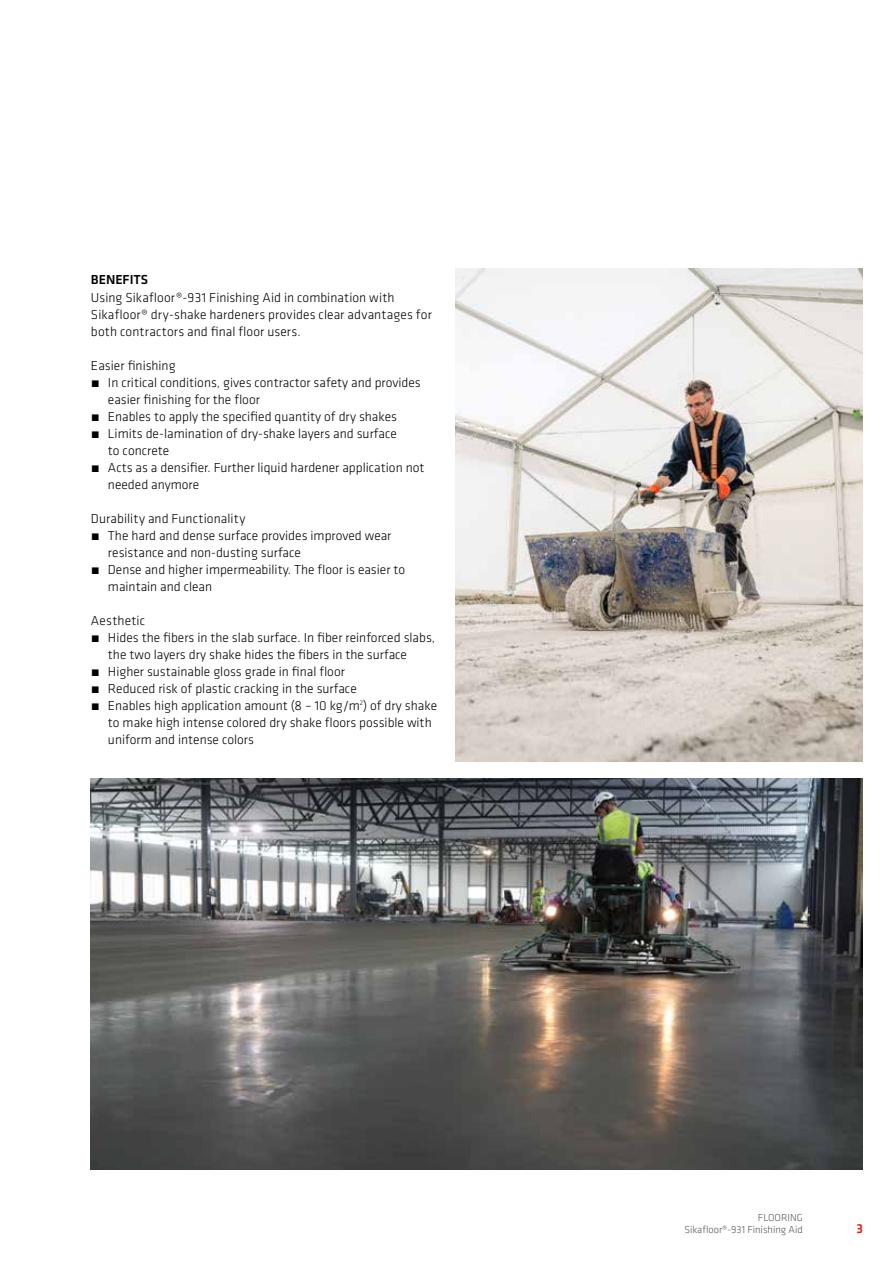
<style>
.page{position:relative;width:893px;height:1263px;background:#fff}
.page>*{position:absolute;margin:0;border:0;box-sizing:border-box;transform-origin:0 0}
.t1{font:300 13.5px/17px "Klavika";color:#000}
.t2{font:500 13.5px "Klavika";color:#000}
.t3{font:500 13.5px "Klavika";color:#e32119}
.t4{font:300 10.5px/12.6px "Klavika";color:#58585a;text-align:right}
</style>
<div class="page">
<img style="left:455px;top:269px;width:408px;height:492px">
<img style="left:91px;top:778px;width:772px;height:392px">
<p class="t2" style="left:91px;top:271px;width:59px">BENEFITS</p>
<p class="t1" style="left:91px;top:289px;width:342px">Using Sikafloor®-931 Finishing Aid in combination with<br>Sikafloor® dry-shake hardeners provides clear advantages for both contractors and final floor users.</p>
<p class="t1" style="left:91px;top:357px;width:86px">Easier finishing</p>
<p class="t1" style="left:91px;top:374px;width:331px">́ In critical conditions, gives contractor safety and provides</p>
<p class="t1" style="left:108px;top:391px;width:153px">easier finishing for the floor</p>
<p class="t1" style="left:91px;top:408px;width:308px">́ Enables to apply the specified quantity of dry shakes</p>
<p class="t1" style="left:91px;top:425px;width:307px">́ Limits de-lamination of dry-shake layers and surface</p>
<p class="t1" style="left:108px;top:442px;width:63px">to concrete</p>
<p class="t1" style="left:91px;top:459px;width:335px">́ Acts as a densifier. Further liquid hardener application not</p>
<p class="t1" style="left:108px;top:476px;width:93px">needed anymore</p>
<p class="t1" style="left:91px;top:510px;width:156px">Durability and Functionality</p>
<p class="t1" style="left:91px;top:527px;width:302px">́ The hard and dense surface provides improved wear</p>
<p class="t1" style="left:108px;top:544px;width:195px">resistance and non-dusting surface</p>
<p class="t1" style="left:91px;top:561px;width:316px">́ Dense and higher impermeability. The floor is easier to</p>
<p class="t1" style="left:108px;top:578px;width:106px">maintain and clean</p>
<p class="t1" style="left:91px;top:612px;width:56px">Aesthetic</p>
<p class="t1" style="left:91px;top:629px;width:346px">́ Hides the fibers in the slab surface. In fiber reinforced slabs,</p>
<p class="t1" style="left:108px;top:646px;width:301px">the two layers dry shake hides the fibers in the surface</p>
<p class="t1" style="left:91px;top:663px;width:255px">́ Higher sustainable gloss grade in final floor</p>
<p class="t1" style="left:91px;top:680px;width:267px">́ Reduced risk of plastic cracking in the surface</p>
<p class="t1" style="left:91px;top:697px;width:348px">́ Enables high application amount (8 – 10 kg/m<sup>2</sup>) of dry shake</p>
<p class="t1" style="left:108px;top:714px;width:325px">to make high intense colored dry shake floors possible with</p>
<p class="t1" style="left:108px;top:731px;width:148px">uniform and intense colors</p>
<p class="t4" style="left:684px;top:1211px;width:120px">FLOORING<br>Sikafloor®-931 Finishing Aid</p>
<p class="t3" style="left:857px;top:1219px;width:8px">3</p>
</div>
